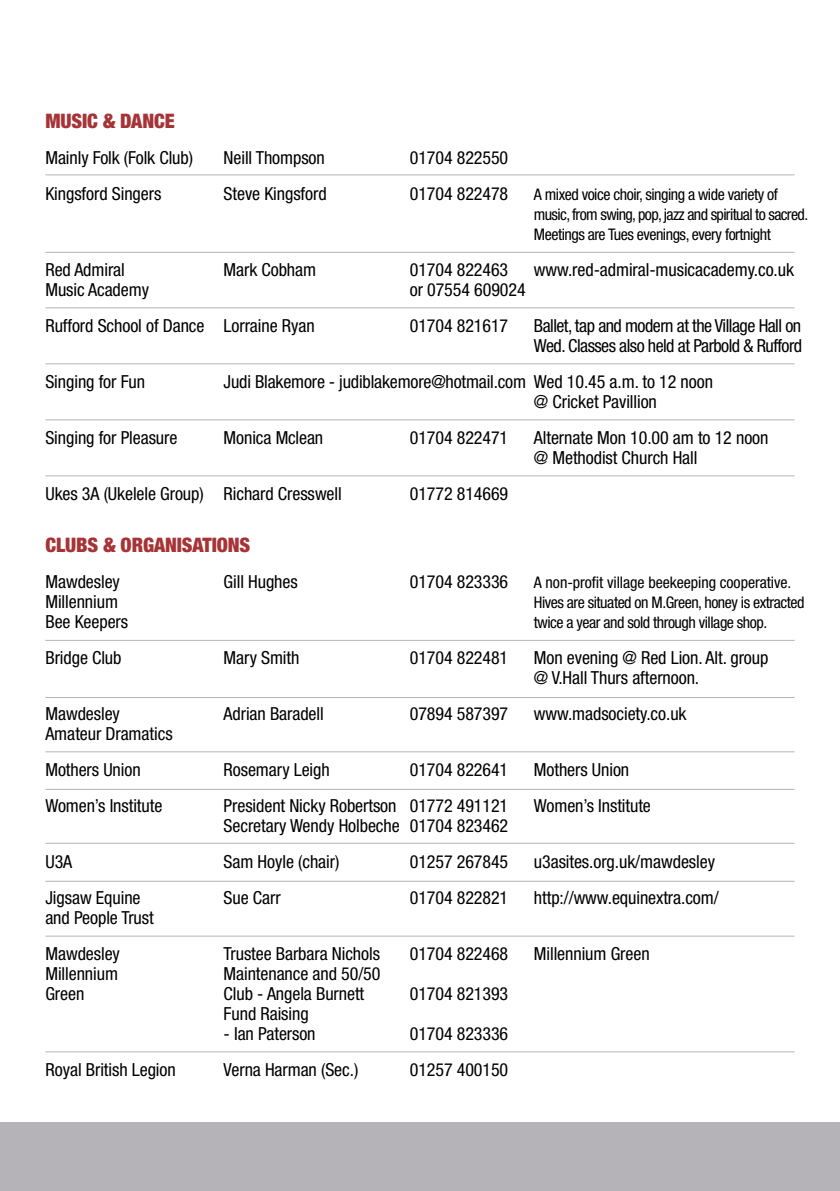
<style>
.page{position:relative;width:840px;height:1191px;background:#fff}
.page>*{position:absolute;margin:0;border:0;box-sizing:border-box;transform-origin:0 0}
.t1{font:900 condensed 20px "Helvetica Neue LT Std";letter-spacing:-.005em;color:#a63437}
.t2{font:condensed 18px/20px "Helvetica Neue LT Std";letter-spacing:-.005em;color:#000}
.t3{font:condensed 18px/20px "Helvetica Neue LT Std";letter-spacing:-.03em;color:#000}
.t4{font:condensed 16px/20px "Helvetica Neue LT Std";letter-spacing:-.03em;color:#000}
.t5{font:condensed 16px "Helvetica Neue LT Std";letter-spacing:-.005em;color:#000}
</style>
<div class="page">
<div style="left:0;top:1123px;width:839px;height:68px;background:#b5b3b8"></div>
<hr style="left:45px;top:174px;width:749px;height:1px;background:#b5b3b8">
<hr style="left:45px;top:252px;width:749px;height:1px;background:#b5b3b8">
<hr style="left:45px;top:307px;width:749px;height:1px;background:#b5b3b8">
<hr style="left:45px;top:363px;width:749px;height:1px;background:#b5b3b8">
<hr style="left:45px;top:419px;width:749px;height:1px;background:#b5b3b8">
<hr style="left:45px;top:475px;width:749px;height:1px;background:#b5b3b8">
<hr style="left:45px;top:640px;width:749px;height:1px;background:#b5b3b8">
<hr style="left:45px;top:697px;width:749px;height:1px;background:#b5b3b8">
<hr style="left:45px;top:751px;width:749px;height:1px;background:#b5b3b8">
<hr style="left:45px;top:789px;width:749px;height:1px;background:#b5b3b8">
<hr style="left:45px;top:842px;width:749px;height:1px;background:#b5b3b8">
<hr style="left:45px;top:880px;width:749px;height:1px;background:#b5b3b8">
<hr style="left:45px;top:935px;width:749px;height:1px;background:#b5b3b8">
<hr style="left:45px;top:1051px;width:749px;height:1px;background:#b5b3b8">
<p class="t1" style="left:45px;top:108px;width:131px">MUSIC &amp; DANCE</p>
<p class="t2" style="left:45px;top:147px;width:149px">Mainly Folk (Folk Club)</p>
<p class="t2" style="left:223px;top:147px;width:103px">Neill Thompson</p>
<p class="t2" style="left:409px;top:147px;width:100px">01704 822550</p>
<p class="t2" style="left:45px;top:183px;width:117px">Kingsford Singers</p>
<p class="t2" style="left:223px;top:183px;width:104px">Steve Kingsford</p>
<p class="t2" style="left:409px;top:183px;width:100px">01704 822478</p>
<p class="t4" style="left:533px;top:184px;width:275px">A mixed voice choir, singing a wide variety of music, from swing, pop, jazz and spiritual to sacred.<br>Meetings are Tues evenings, every fortnight</p>
<p class="t2" style="left:45px;top:259px;width:81px">Red Admiral</p>
<p class="t2" style="left:223px;top:259px;width:94px">Mark Cobham</p>
<p class="t2" style="left:409px;top:259px;width:100px">01704 822463</p>
<p class="t2" style="left:533px;top:259px;width:261px">www.red-admiral-musicacademy.co.uk</p>
<p class="t2" style="left:45px;top:279px;width:105px">Music Academy</p>
<p class="t2" style="left:409px;top:279px;width:117px">or 07554 609024</p>
<p class="t2" style="left:45px;top:315px;width:271px">Rufford School of Dance Lorraine Ryan</p>
<p class="t2" style="left:409px;top:315px;width:100px">01704 821617</p>
<p class="t3" style="left:533px;top:315px;width:269px">Ballet, tap and modern at the Village Hall on<br>Wed. Classes also held at Parbold &amp; Rufford</p>
<p class="t2" style="left:45px;top:371px;width:101px">Singing for Fun</p>
<p class="t2" style="left:533px;top:371px;width:180px;text-indent:-310px">Judi Blakemore - judiblakemore@hotmail.com Wed 10.45 a.m. to 12 noon @ Cricket Pavillion</p>
<p class="t2" style="left:45px;top:427px;width:133px">Singing for Pleasure</p>
<p class="t2" style="left:223px;top:427px;width:101px">Monica Mclean</p>
<p class="t2" style="left:409px;top:427px;width:100px">01704 822471</p>
<p class="t2" style="left:533px;top:427px;width:236px">Alternate Mon 10.00 am to 12 noon @ Methodist Church Hall</p>
<p class="t2" style="left:45px;top:483px;width:298px">Ukes 3A (Ukelele Group) Richard Cresswell</p>
<p class="t2" style="left:409px;top:483px;width:100px">01772 814669</p>
<p class="t1" style="left:45px;top:532px;width:206px">CLUBS &amp; ORGANISATIONS</p>
<p class="t2" style="left:45px;top:571px;width:76px">Mawdesley</p>
<p class="t2" style="left:223px;top:571px;width:76px">Gill Hughes</p>
<p class="t2" style="left:409px;top:571px;width:100px">01704 823336</p>
<p class="t5" style="left:533px;top:573px;width:259px">A non-profit village beekeeping cooperative.</p>
<p class="t2" style="left:45px;top:591px;width:74px">Millennium</p>
<p class="t4" style="left:533px;top:592px;width:272px">Hives are situated on M.Green, honey is extracted</p>
<p class="t2" style="left:45px;top:611px;width:84px">Bee Keepers</p>
<p class="t4" style="left:533px;top:612px;width:235px">twice a year and sold through village shop.</p>
<p class="t2" style="left:45px;top:647px;width:78px">Bridge Club</p>
<p class="t2" style="left:223px;top:647px;width:77px">Mary Smith</p>
<p class="t2" style="left:409px;top:647px;width:100px">01704 822481</p>
<p class="t2" style="left:533px;top:647px;width:236px">Mon evening @ Red Lion. Alt. group @ V.Hall Thurs afternoon.</p>
<p class="t2" style="left:45px;top:703px;width:76px">Mawdesley</p>
<p class="t2" style="left:223px;top:703px;width:102px">Adrian Baradell</p>
<p class="t2" style="left:409px;top:703px;width:100px">07894 587397</p>
<p class="t2" style="left:533px;top:703px;width:154px">www.madsociety.co.uk</p>
<p class="t2" style="left:45px;top:715px;width:129px;line-height:36px">Amateur Dramatics<br>Mothers Union</p>
<p class="t2" style="left:223px;top:759px;width:108px">Rosemary Leigh</p>
<p class="t2" style="left:409px;top:759px;width:100px">01704 822641</p>
<p class="t2" style="left:533px;top:759px;width:97px">Mothers Union</p>
<p class="t2" style="left:45px;top:795px;width:118px">Women’s Institute</p>
<p class="t2" style="left:223px;top:795px;width:286px">President Nicky Robertson 01772 491121</p>
<p class="t2" style="left:533px;top:795px;width:118px">Women’s Institute</p>
<p class="t2" style="left:223px;top:815px;width:286px">Secretary Wendy Holbeche 01704 823462</p>
<p class="t2" style="left:45px;top:851px;width:28px">U3A</p>
<p class="t2" style="left:223px;top:851px;width:117px">Sam Hoyle (chair)</p>
<p class="t2" style="left:409px;top:851px;width:100px">01257 267845</p>
<p class="t2" style="left:533px;top:851px;width:182px">u3asites.org.uk/mawdesley</p>
<p class="t2" style="left:45px;top:887px;width:97px">Jigsaw Equine</p>
<p class="t2" style="left:223px;top:887px;width:59px">Sue Carr</p>
<p class="t2" style="left:409px;top:887px;width:100px">01704 822821</p>
<p class="t2" style="left:533px;top:887px;width:186px">http://www.equinextra.com/</p>
<p class="t2" style="left:45px;top:899px;width:110px;line-height:36px">and People Trust<br>Mawdesley</p>
<p class="t2" style="left:223px;top:943px;width:158px">Trustee Barbara Nichols</p>
<p class="t2" style="left:409px;top:943px;width:100px">01704 822468</p>
<p class="t2" style="left:533px;top:943px;width:117px">Millennium Green</p>
<p class="t2" style="left:45px;top:963px;width:74px">Millennium</p>
<p class="t2" style="left:223px;top:963px;width:158px">Maintenance and 50/50</p>
<p class="t2" style="left:45px;top:983px;width:40px">Green</p>
<p class="t2" style="left:223px;top:983px;width:142px">Club - Angela Burnett</p>
<p class="t2" style="left:409px;top:983px;width:100px">01704 821393</p>
<p class="t2" style="left:223px;top:1003px;width:86px">Fund Raising</p>
<p class="t2" style="left:223px;top:1023px;width:93px">- Ian Paterson</p>
<p class="t2" style="left:409px;top:1023px;width:100px">01704 823336</p>
<p class="t2" style="left:45px;top:1059px;width:132px">Royal British Legion</p>
<p class="t2" style="left:223px;top:1059px;width:136px">Verna Harman (Sec.)</p>
<p class="t2" style="left:409px;top:1059px;width:100px">01257 400150</p>
</div>
